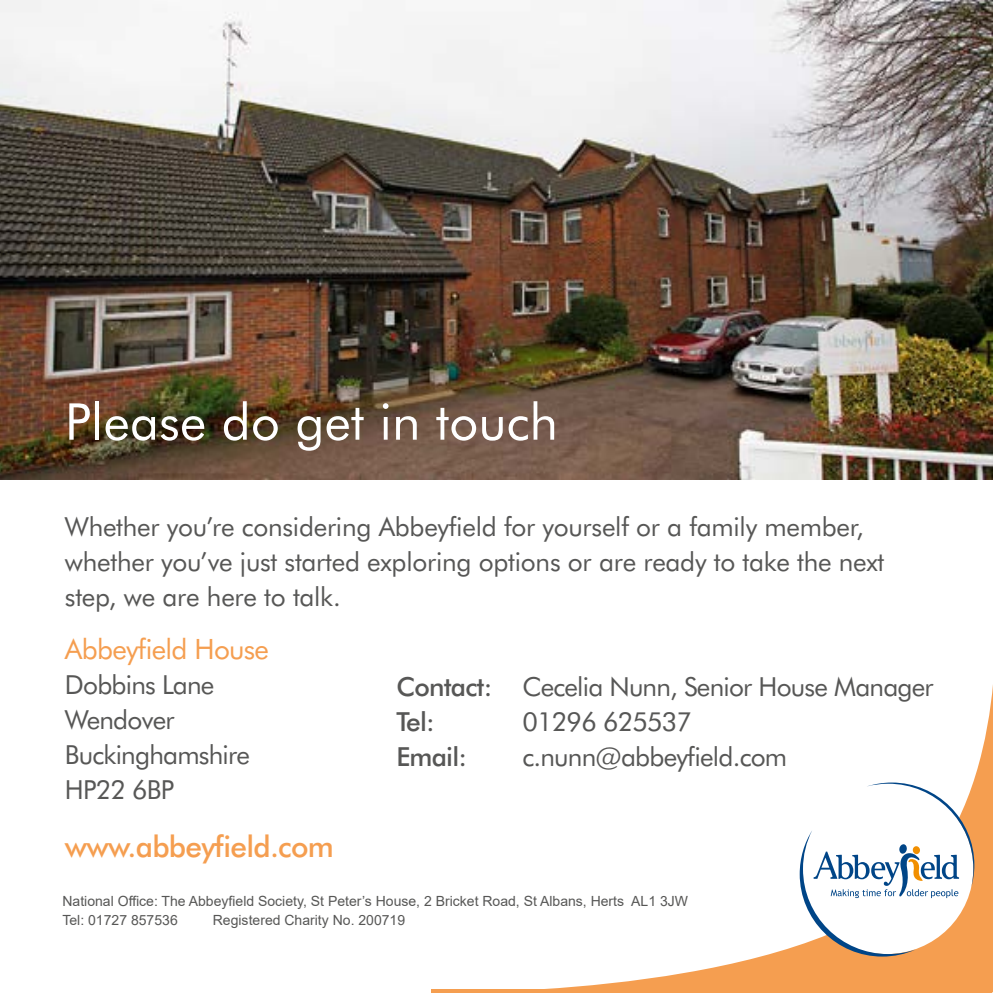
<style>
.page{position:relative;width:993px;height:993px;background:#fff}
.page>*{position:absolute;margin:0;border:0;box-sizing:border-box;transform-origin:0 0}
.t1{font:50.75px "Futura BT";letter-spacing:.005em;color:#fff}
.t2{font:500 29.75px "Futura BT";letter-spacing:-.025em;color:#f59e50}
.t3{font:28px "Futura BT";letter-spacing:-.025em;color:#f59e50}
.t4{font:26.25px/35px "Futura BT";letter-spacing:-.01em;color:#575756}
.t5{font:26.25px/35px "Futura BT";letter-spacing:-.03em;color:#575756}
.t6{font:500 26.25px "Futura BT";letter-spacing:-.03em;color:#575756}
.t7{font:14px/19.2px "Arial";color:#575756}
.s1{font-weight:500}
</style>
<div class="page">
<hr style="left:432px;top:989px;width:559px;height:3px;background:#f59e50">
<svg style="left:545px;top:695px;width:447px;height:297px"></svg>
<svg style="left:799px;top:782px;width:175px;height:174px"></svg>
<svg style="left:912px;top:845px;width:8px;height:9px"></svg>
<img style="left:0;top:0;width:992px;height:479px">
<h1 class="t1" style="left:65px;top:389px;width:494px">Please do get in touch</h1>
<p class="t4" style="left:65px;top:508px;width:820px">Whether you’re considering Abbeyfield for yourself or a family member, whether you’ve just started exploring options or are ready to take the next step, we are here to talk.</p>
<p class="t3" style="left:65px;top:631px;width:205px">Abbeyfield House</p>
<p class="t5" style="left:65px;top:666px;width:186px">Dobbins Lane<br>Wendover<br>Buckinghamshire<br>HP22 6BP</p>
<p class="t2" style="left:65px;top:827px;width:270px">www.abbeyfield.com</p>
<p class="t7" style="left:62px;top:891px;width:627px">National Office: The Abbeyfield Society, St Peter’s House, 2 Bricket Road, St Albans, Herts AL1 3JW<br>Tel: 01727 857536</p>
<p class="t5" style="left:396px;top:668px;width:538px"><span class="s1">Contact:</span> Cecelia Nunn, Senior House Manager<br><span class="s1">Tel:</span></p>
<p class="t5" style="left:522px;top:703px;width:171px">01296 625537</p>
<p class="t6" style="left:396px;top:739px;width:72px">Email:</p>
<p class="t5" style="left:522px;top:738px;width:266px">c.nunn@abbeyfield.com</p>
<p class="t7" style="left:213px;top:910px;width:194px">Registered Charity No. 200719</p>
</div>
